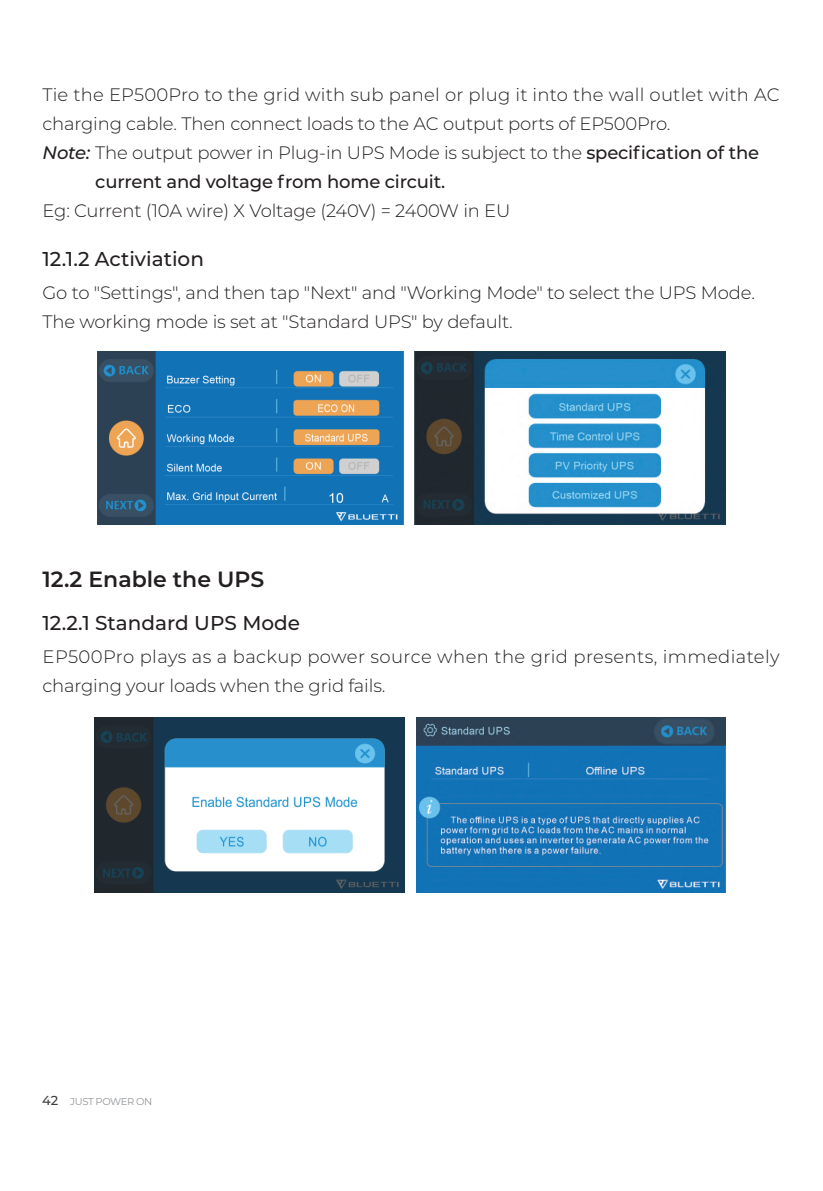
<style>
.page{position:relative;width:823px;height:1191px;background:#fff}
.page>*{position:absolute;margin:0;border:0;box-sizing:border-box;transform-origin:0 0}
.t1{font:600 22px "Montserrat";color:#231f20}
.t2{font:500 20px "Montserrat";color:#231f20}
.t3{font:300 18px/29px "Montserrat";letter-spacing:-.01em;color:#231f20}
.t4{font:300 18px/29px "Montserrat";letter-spacing:.015em;color:#231f20}
.t5{font:300 18px "Montserrat";letter-spacing:.01em;color:#231f20}
.t6{font:500 18px "Montserrat";letter-spacing:-.01em;color:#231f20}
.t7{font:10px "Montserrat";letter-spacing:-.04em;color:#939598}
.s1{font-weight:500;font-style:italic}
.s2{font-weight:500}
.s3{font-weight:500;font-size:13px;color:#3e3e3f}
</style>
<div class="page">
<img style="left:97px;top:351px;width:306px;height:173px">
<img style="left:414px;top:351px;width:311px;height:173px">
<img style="left:95px;top:717px;width:309px;height:175px">
<img style="left:416px;top:717px;width:309px;height:175px">
<p class="t5" style="left:43px;top:82px;width:738px">Tie the EP500Pro to the grid with sub panel or plug it into the wall outlet with AC</p>
<p class="t3" style="left:43px;top:108px;width:629px">charging cable. Then connect loads to the AC output ports of EP500Pro.</p>
<p class="t3" style="left:43px;top:137px;width:717px"><span class="s1">Note:</span> The output power in Plug-in UPS Mode is subject to the <span class="s2">specification of the</span></p>
<p class="t6" style="left:95px;top:169px;width:351px">current and voltage from home circuit.</p>
<p class="t3" style="left:43px;top:195px;width:469px">Eg: Current (10A wire) X Voltage (240V) = 2400W in EU</p>
<p class="t2" style="left:43px;top:244px;width:163px">12.1.2 Activiation</p>
<p class="t3" style="left:43px;top:277px;width:713px">Go to "Settings", and then tap "Next" and "Working Mode" to select the UPS Mode.<br>The working mode is set at "Standard UPS" by default.</p>
<p class="t1" style="left:43px;top:563px;width:223px">12.2 Enable the UPS</p>
<p class="t2" style="left:43px;top:609px;width:259px">12.2.1 Standard UPS Mode</p>
<p class="t4" style="left:43px;top:641px;width:738px">EP500Pro plays as a backup power source when the grid presents, immediately charging your loads when the grid fails.</p>
<p class="t7" style="left:42px;top:1094px;width:112px"><span class="s3">42</span> JUST POWER ON</p>
</div>
